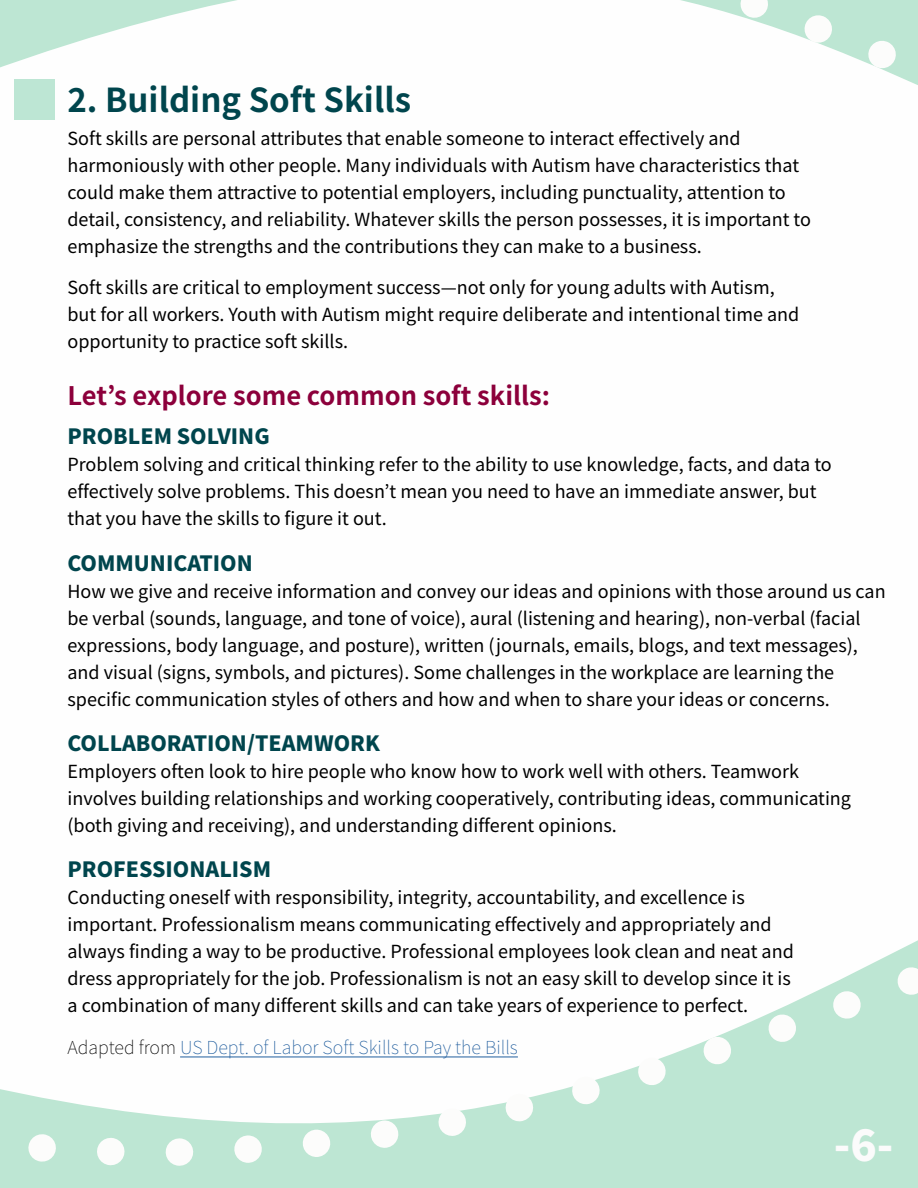
<style>
.page{position:relative;width:918px;height:1188px;background:#fff}
.page>*{position:absolute;margin:0;border:0;box-sizing:border-box;transform-origin:0 0}
.t1{font:900 43.5px "Noto Sans JP";color:#fbfbfb}
.t2{font:700 33px "Noto Sans JP";color:#00454d}
.t3{font:700 25.5px "Noto Sans JP";color:#8c003b}
.t4{font:900 21px "Noto Sans JP";color:#00454d}
.t5{font:18px/27px "Noto Sans JP";color:#000}
.t6{font:100 18px "Noto Sans JP";color:#215e9e}
.s1{color:#000}
</style>
<div class="page">
<svg style="left:0;top:0;width:918px;height:120px"></svg>
<svg style="left:0;top:940px;width:918px;height:248px"></svg>
<div style="left:14px;top:80px;width:40px;height:40px;background:#bde6d4"></div>
<h2 class="t2" style="left:68px;top:81px;width:345px">2. Building Soft Skills</h2>
<p class="t5" style="left:68px;top:126px;width:745px">Soft skills are personal attributes that enable someone to interact effectively and harmoniously with other people. Many individuals with Autism have characteristics that could make them attractive to potential employers, including punctuality, attention to detail, consistency, and reliability. Whatever skills the person possesses, it is important to emphasize the strengths and the contributions they can make to a business.</p>
<p class="t5" style="left:68px;top:274px;width:733px">Soft skills are critical to employment success—not only for young adults with Autism, but for all workers. Youth with Autism might require deliberate and intentional time and opportunity to practice soft skills.</p>
<h3 class="t3" style="left:68px;top:382px;width:484px">Let’s explore some common soft skills:</h3>
<p class="t4" style="left:68px;top:425px;width:204px">PROBLEM SOLVING</p>
<p class="t5" style="left:68px;top:451px;width:766px">Problem solving and critical thinking refer to the ability to use knowledge, facts, and data to effectively solve problems. This doesn’t mean you need to have an immediate answer, but that you have the skills to figure it out.</p>
<p class="t4" style="left:68px;top:551px;width:187px">COMMUNICATION</p>
<p class="t5" style="left:68px;top:578px;width:820px">How we give and receive information and convey our ideas and opinions with those around us can be verbal (sounds, language, and tone of voice), aural (listening and hearing), non-verbal (facial expressions, body language, and posture), written (journals, emails, blogs, and text messages), and visual (signs, symbols, and pictures). Some challenges in the workplace are learning the specific communication styles of others and how and when to share your ideas or concerns.</p>
<p class="t4" style="left:68px;top:732px;width:314px">COLLABORATION/TEAMWORK</p>
<p class="t5" style="left:68px;top:758px;width:785px">Employers often look to hire people who know how to work well with others. Teamwork involves building relationships and working cooperatively, contributing ideas, communicating (both giving and receiving), and understanding different opinions.</p>
<p class="t4" style="left:68px;top:858px;width:205px">PROFESSIONALISM</p>
<p class="t5" style="left:68px;top:885px;width:728px">Conducting oneself with responsibility, integrity, accountability, and excellence is important. Professionalism means communicating effectively and appropriately and always finding a way to be productive. Professional employees look clean and neat and dress appropriately for the job. Professionalism is not an easy skill to develop since it is a combination of many different skills and can take years of experience to perfect.</p>
<p class="t6" style="left:68px;top:1038px;width:452px"><span class="s1">Adapted from</span> US Dept. of Labor Soft Skills to Pay the Bills</p>
<h1 class="t1" style="left:834px;top:1120px;width:61px">-6-</h1>
</div>
